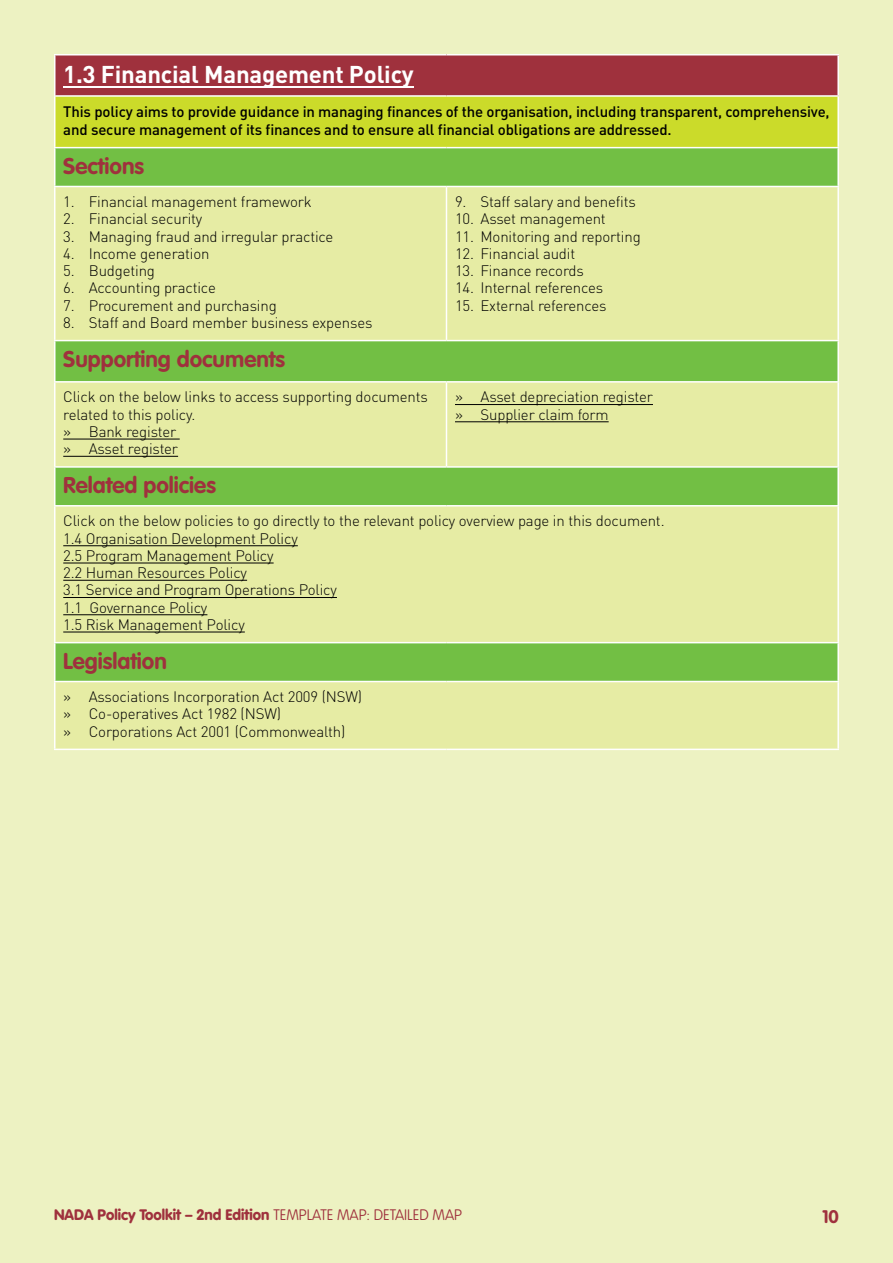
<style>
.page{position:relative;width:893px;height:1263px;background:#edf2c2}
.page>*{position:absolute;margin:0;border:0;box-sizing:border-box;transform-origin:0 0}
.TABLE_Head_A{font:700 24px "DIN";letter-spacing:-.01em;color:#fff}
.Head_C{font:700 22.5px "VAG Rounded";color:#9f313d}
.Head_B{font:700 18px "VAG Rounded";color:#9f313d}
.Table_Light{font:300 15px/17.2px "DIN";letter-spacing:-.01em;color:#000}
.Table_bold_paragraph{font:500 15px/18px "DIN";letter-spacing:-.01em;color:#000}
.Head_B-2{font:900 15px "VAG Rounded";color:#9f313d}
.s1{font-weight:100}
</style>
<div class="page">
<div style="left:55px;top:55px;width:783px;height:41px;background:#9f313d"></div>
<div style="left:55px;top:96px;width:783px;height:52px;background:#cbdb2a"></div>
<div style="left:56px;top:148px;width:781px;height:38px;background:#72bf44"></div>
<svg style="left:56px;top:188px;width:781px;height:560px;fill:#e6eca4"></svg>
<hr style="left:54px;top:54px;width:392px;height:2px;background:#fff">
<hr style="left:54px;top:55px;width:2px;height:40px;background:#fff">
<hr style="left:446px;top:54px;width:393px;height:2px;background:#fff">
<hr style="left:837px;top:55px;width:2px;height:40px;background:#fff">
<hr style="left:54px;top:95px;width:392px;height:2px;background:#fff">
<hr style="left:54px;top:97px;width:2px;height:50px;background:#fff">
<hr style="left:446px;top:95px;width:393px;height:2px;background:#fff">
<hr style="left:837px;top:97px;width:2px;height:50px;background:#fff">
<hr style="left:54px;top:147px;width:392px;height:1px;background:#fff">
<hr style="left:54px;top:148px;width:2px;height:38px;background:#fff">
<hr style="left:446px;top:147px;width:393px;height:1px;background:#fff">
<hr style="left:837px;top:148px;width:2px;height:38px;background:#fff">
<hr style="left:54px;top:186px;width:392px;height:1px;background:#fff">
<hr style="left:446px;top:186px;width:393px;height:1px;background:#fff">
<hr style="left:54px;top:340px;width:392px;height:1px;background:#fff">
<hr style="left:54px;top:341px;width:2px;height:40px;background:#fff">
<hr style="left:446px;top:340px;width:393px;height:1px;background:#fff">
<hr style="left:837px;top:341px;width:2px;height:40px;background:#fff">
<hr style="left:54px;top:381px;width:392px;height:2px;background:#fff">
<hr style="left:446px;top:381px;width:393px;height:2px;background:#fff">
<hr style="left:54px;top:466px;width:392px;height:2px;background:#fff">
<hr style="left:54px;top:468px;width:2px;height:37px;background:#fff">
<hr style="left:446px;top:466px;width:393px;height:2px;background:#fff">
<hr style="left:837px;top:468px;width:2px;height:37px;background:#fff">
<hr style="left:54px;top:505px;width:392px;height:1px;background:#fff">
<hr style="left:446px;top:505px;width:393px;height:1px;background:#fff">
<hr style="left:54px;top:642px;width:392px;height:1px;background:#fff">
<hr style="left:54px;top:643px;width:2px;height:38px;background:#fff">
<hr style="left:446px;top:642px;width:393px;height:1px;background:#fff">
<hr style="left:837px;top:643px;width:2px;height:38px;background:#fff">
<hr style="left:54px;top:681px;width:392px;height:1px;background:#fff">
<hr style="left:446px;top:681px;width:393px;height:1px;background:#fff">
<hr style="left:54px;top:749px;width:392px;height:1px;background:#fff">
<hr style="left:446px;top:749px;width:393px;height:1px;background:#fff">
<hr style="left:54px;top:187px;width:2px;height:153px;background:#fff">
<hr style="left:446px;top:187px;width:1px;height:153px;background:#fff">
<hr style="left:837px;top:187px;width:2px;height:153px;background:#fff">
<hr style="left:54px;top:383px;width:2px;height:83px;background:#fff">
<hr style="left:446px;top:383px;width:1px;height:83px;background:#fff">
<hr style="left:837px;top:383px;width:2px;height:83px;background:#fff">
<hr style="left:54px;top:506px;width:2px;height:136px;background:#fff">
<hr style="left:837px;top:506px;width:2px;height:136px;background:#fff">
<hr style="left:54px;top:682px;width:2px;height:67px;background:#fff">
<hr style="left:837px;top:682px;width:2px;height:67px;background:#fff">
<hr style="left:63px;top:439px;width:117px;height:1px;background:#000">
<hr style="left:63px;top:456px;width:115px;height:1px;background:#000">
<hr style="left:455px;top:404px;width:198px;height:1px;background:#000">
<hr style="left:455px;top:421px;width:154px;height:1px;background:#000">
<hr style="left:63px;top:545px;width:235px;height:1px;background:#000">
<hr style="left:63px;top:563px;width:211px;height:1px;background:#000">
<hr style="left:63px;top:580px;width:184px;height:1px;background:#000">
<hr style="left:63px;top:597px;width:274px;height:1px;background:#000">
<hr style="left:63px;top:614px;width:144px;height:1px;background:#000">
<hr style="left:63px;top:632px;width:182px;height:1px;background:#000">
<hr style="left:63px;top:87px;width:351px;height:1px;background:#fff">
<p class="TABLE_Head_A" style="left:63px;top:59px;width:352px">1.3 Financial Management Policy</p>
<p class="Table_bold_paragraph" style="left:63px;top:102px;width:768px">This policy aims to provide guidance in managing finances of the organisation, including transparent, comprehensive, and secure management of its finances and to ensure all financial obligations are addressed.</p>
<p class="Head_C" style="left:63px;top:153px;width:82px">Sections</p>
<p class="Table_Light" style="left:63px;top:193px;width:250px">1. Financial management framework</p>
<p class="Table_Light" style="left:63px;top:210px;width:141px">2. Financial security</p>
<p class="Table_Light" style="left:63px;top:227px;width:272px">3. Managing fraud and irregular practice</p>
<p class="Table_Light" style="left:63px;top:245px;width:148px">4. Income generation</p>
<p class="Table_Light" style="left:63px;top:262px;width:93px">5. Budgeting</p>
<p class="Table_Light" style="left:63px;top:279px;width:154px">6. Accounting practice</p>
<p class="Table_Light" style="left:63px;top:296px;width:215px">7. Procurement and purchasing</p>
<p class="Table_Light" style="left:63px;top:314px;width:311px">8. Staff and Board member business expenses</p>
<p class="Table_Light" style="left:455px;top:193px;width:182px">9. Staff salary and benefits</p>
<p class="Table_Light" style="left:455px;top:210px;width:152px">10. Asset management</p>
<p class="Table_Light" style="left:455px;top:227px;width:187px">11. Monitoring and reporting</p>
<p class="Table_Light" style="left:455px;top:245px;width:122px">12. Financial audit</p>
<p class="Table_Light" style="left:455px;top:262px;width:130px">13. Finance records</p>
<p class="Table_Light" style="left:455px;top:279px;width:150px">14. Internal references</p>
<p class="Table_Light" style="left:455px;top:296px;width:153px">15. External references</p>
<p class="Head_C" style="left:63px;top:346px;width:223px">Supporting documents</p>
<p class="Table_Light" style="left:63px;top:388px;width:366px">Click on the below links to access supporting documents related to this policy.</p>
<p class="Table_Light" style="left:63px;top:423px;width:114px">» Bank register</p>
<p class="Table_Light" style="left:63px;top:440px;width:116px">» Asset register</p>
<p class="Table_Light" style="left:455px;top:388px;width:199px">» Asset depreciation register</p>
<p class="Table_Light" style="left:455px;top:405px;width:155px">» Supplier claim form</p>
<p class="Head_C" style="left:63px;top:472px;width:154px">Related policies</p>
<p class="Table_Light" style="left:63px;top:512px;width:603px">Click on the below policies to go directly to the relevant policy overview page in this document.</p>
<p class="Table_Light" style="left:63px;top:529px;width:236px">1.4 Organisation Development Policy</p>
<p class="Table_Light" style="left:63px;top:547px;width:212px">2.5 Program Management Policy</p>
<p class="Table_Light" style="left:63px;top:564px;width:185px">2.2 Human Resources Policy</p>
<p class="Table_Light" style="left:63px;top:581px;width:275px">3.1 Service and Program Operations Policy</p>
<p class="Table_Light" style="left:63px;top:598px;width:146px">1.1 Governance Policy</p>
<p class="Table_Light" style="left:63px;top:616px;width:183px">1.5 Risk Management Policy</p>
<p class="Head_C" style="left:63px;top:648px;width:105px">Legislation</p>
<p class="Table_Light" style="left:63px;top:688px;width:300px">» Associations Incorporation Act 2009 (NSW)</p>
<p class="Table_Light" style="left:63px;top:705px;width:219px">» Co-operatives Act 1982 (NSW)</p>
<p class="Table_Light" style="left:63px;top:722px;width:284px">» Corporations Act 2001 (Commonwealth)</p>
<p class="Head_B-2" style="left:54px;top:1206px;width:410px">NADA Policy Toolkit – 2nd Edition <span class="s1">TEMPLATE MAP: DETAILED MAP</span></p>
<p class="Head_B" style="left:822px;top:1206px;width:18px">10</p>
</div>
